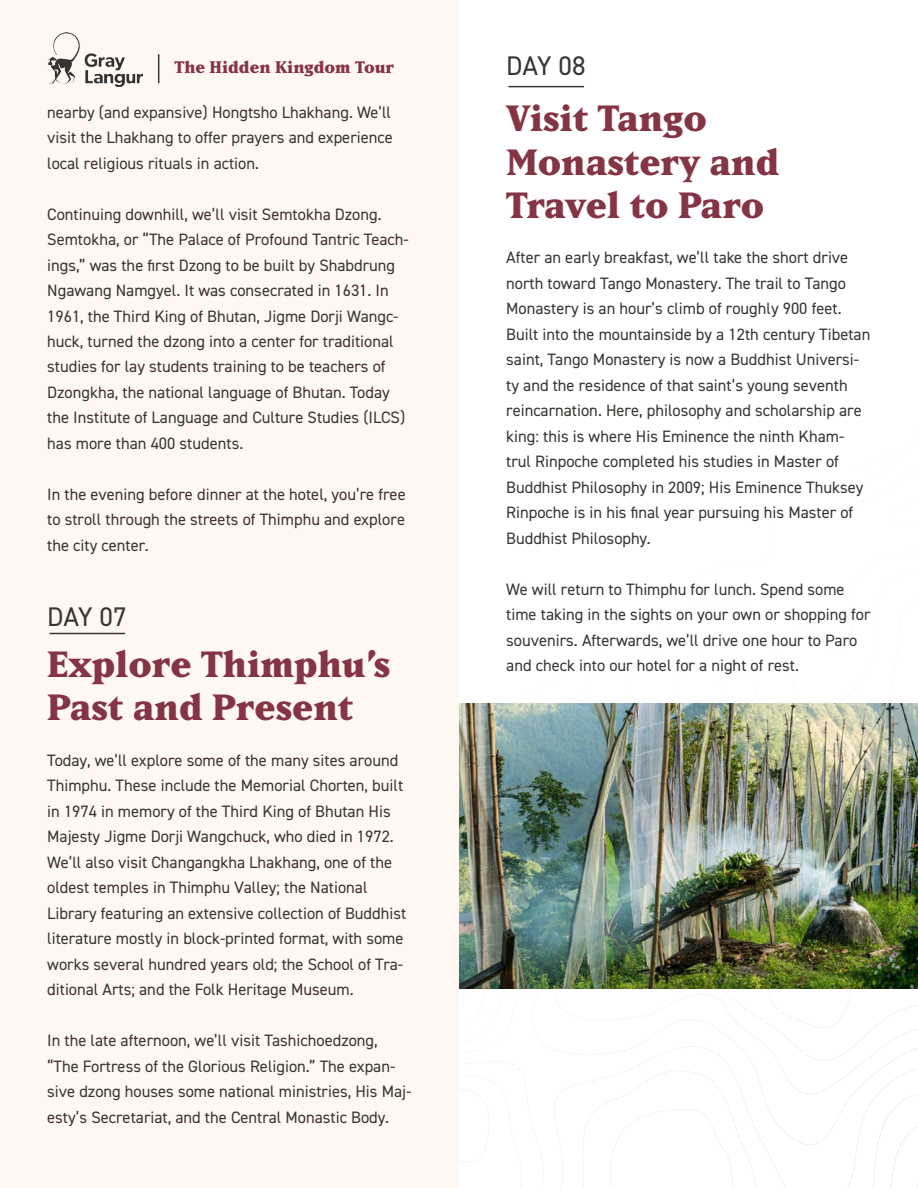
<style>
.page{position:relative;width:918px;height:1188px;background:#fff}
.page>*{position:absolute;margin:0;border:0;box-sizing:border-box;transform-origin:0 0}
.t1{font:800 36px/43.2px "Matrix IIOT";color:#853444}
.t2{font:27px "DIN2014";color:#383532}
.t3{font:16.5px/25.5px "DIN2014";color:#383532}
.t4{font:800 16.5px "Matrix IIOT";color:#853444}
</style>
<div class="page">
<div style="left:0;top:0;width:459px;height:1188px;background:#fff8f2"></div>
<img style="left:48px;top:32px;width:95px;height:54px">
<svg style="left:158px;top:54px;width:1px;height:29px"></svg>
<hr style="left:49px;top:633px;width:76px;height:1px;background:#383532">
<hr style="left:508px;top:86px;width:76px;height:1px;background:#383532">
<img style="left:459px;top:704px;width:459px;height:285px">
<p class="t4" style="left:174px;top:58px;width:221px">The Hidden Kingdom Tour</p>
<p class="t3" style="left:47px;top:99px;width:347px;text-align:justify">nearby (and expansive) Hongtsho Lhakhang. We’ll visit the Lhakhang to offer prayers and experience local religious rituals in action.</p>
<p class="t3" style="left:47px;top:201px;width:363px">Continuing downhill, we’ll visit Semtokha Dzong.<br>Semtokha, or “The Palace of Profound Tantric Teach&shy;ings,” was the first Dzong to be built by Shabdrung Ngawang Namgyel. It was consecrated in 1631. In 1961, the Third King of Bhutan, Jigme Dorji Wangc&shy;huck, turned the dzong into a center for traditional studies for lay students training to be teachers of Dzongkha, the national language of Bhutan. Today the Institute of Language and Culture Studies (ILCS) has more than 400 students.</p>
<p class="t3" style="left:47px;top:481px;width:360px;text-align:justify">In the evening before dinner at the hotel, you’re free to stroll through the streets of Thimphu and explore the city center.</p>
<p class="t2" style="left:47px;top:599px;width:81px">DAY 07</p>
<p class="t1" style="left:47px;top:642px;width:344px">Explore Thimphu’s<br>Past and Present</p>
<p class="t3" style="left:47px;top:747px;width:361px">Today, we’ll explore some of the many sites around Thimphu. These include the Memorial Chorten, built in 1974 in memory of the Third King of Bhutan His Majesty Jigme Dorji Wangchuck, who died in 1972.<br>We’ll also visit Changangkha Lhakhang, one of the oldest temples in Thimphu Valley; the National Library featuring an extensive collection of Buddhist literature mostly in block-printed format, with some works several hundred years old; the School of Tra&shy;ditional Arts; and the Folk Heritage Museum.</p>
<p class="t3" style="left:47px;top:1028px;width:366px">In the late afternoon, we’ll visit Tashichoedzong, “The Fortress of the Glorious Religion.” The expan&shy;sive dzong houses some national ministries, His Maj&shy;esty’s Secretariat, and the Central Monastic Body.</p>
<p class="t2" style="left:506px;top:49px;width:81px">DAY 08</p>
<p class="t1" style="left:506px;top:96px;width:275px">Visit Tango<br>Monastery and<br>Travel to Paro</p>
<p class="t3" style="left:506px;top:245px;width:366px">After an early breakfast, we’ll take the short drive north toward Tango Monastery. The trail to Tango Monastery is an hour’s climb of roughly 900 feet.<br>Built into the mountainside by a 12th century Tibetan saint, Tango Monastery is now a Buddhist Universi&shy;ty and the residence of that saint’s young seventh reincarnation. Here, philosophy and scholarship are king: this is where His Eminence the ninth Kham&shy;trul Rinpoche completed his studies in Master of Buddhist Philosophy in 2009; His Eminence Thuksey Rinpoche is in his final year pursuing his Master of Buddhist Philosophy.</p>
<p class="t3" style="left:506px;top:576px;width:366px">We will return to Thimphu for lunch. Spend some time taking in the sights on your own or shopping for souvenirs. Afterwards, we’ll drive one hour to Paro and check into our hotel for a night of rest.</p>
</div>
